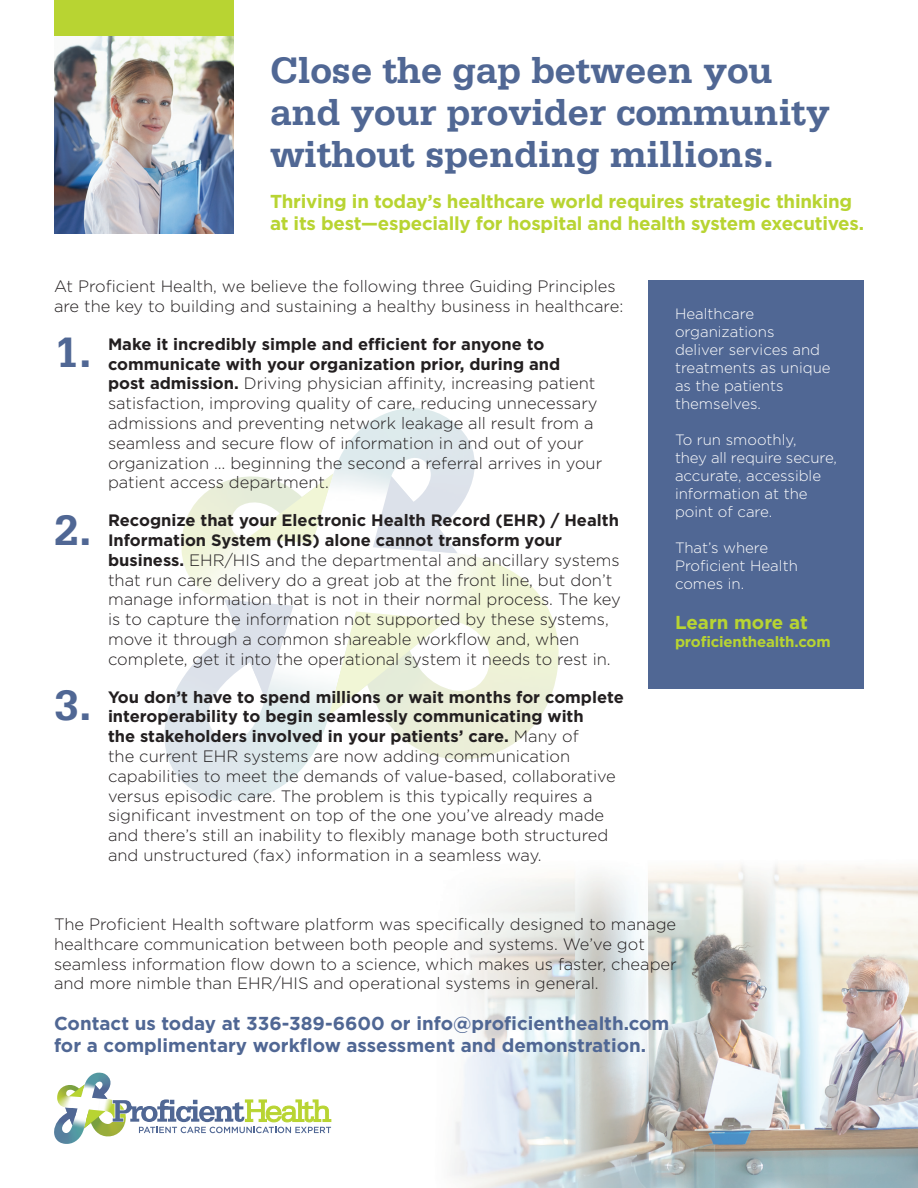
<style>
.page{position:relative;width:918px;height:1188px;background:#fff}
.page>*{position:absolute;margin:0;border:0;box-sizing:border-box;transform-origin:0 0}
.t1{font:700 45px "Serifa";color:#506794}
.t2{font:700 39px/42px "Serifa";letter-spacing:-.01em;color:#506794}
.t3{font:700 18.75px/22.5px "Gotham";letter-spacing:-.015em;color:#b8d432}
.t4{font:700 18.75px/22.5px "Gotham";color:#506794}
.t5{font:300 16.5px/19.8px "Gotham";color:#231f20}
.t6{font:300 15px/18px "Gotham";color:#fff}
.t7{font:700 15px "Gotham";letter-spacing:-.01em;color:#b8d432}
.s1{font-weight:700}
</style>
<div class="page">
<img style="left:452px;top:865px;width:466px;height:323px">
<img style="left:356px;top:553px;width:203px;height:207px">
<svg style="left:341px;top:612px;width:106px;height:104px"></svg>
<img style="left:164px;top:637px;width:177px;height:163px">
<svg style="left:224px;top:603px;width:69px;height:96px"></svg>
<img style="left:182px;top:476px;width:76px;height:127px">
<svg style="left:247px;top:476px;width:73px;height:67px"></svg>
<img style="left:320px;top:408px;width:155px;height:109px">
<svg style="left:373px;top:476px;width:85px;height:77px"></svg>
<img style="left:98px;top:1133px;width:20px;height:4px">
<img style="left:54px;top:1114px;width:29px;height:30px">
<img style="left:57px;top:1086px;width:8px;height:21px">
<img style="left:85px;top:1073px;width:26px;height:11px">
<svg style="left:65px;top:1084px;width:266px;height:49px"></svg>
<img style="left:54px;top:36px;width:180px;height:198px">
<div style="left:54px;top:0;width:180px;height:36px;background:#b8d432"></div>
<div style="left:648px;top:280px;width:216px;height:409px;background:#506794"></div>
<p class="t2" style="left:270px;top:49px;width:561px">Close the gap between you and your provider community without spending millions.</p>
<p class="t3" style="left:270px;top:190px;width:596px">Thriving in today’s healthcare world requires strategic thinking at its best—especially for hospital and health system executives.</p>
<p class="t5" style="left:54px;top:276px;width:571px">At Proficient Health, we believe the following three Guiding Principles are the key to building and sustaining a healthy business in healthcare:</p>
<p class="t5" style="left:108px;top:334px;width:496px"><span class="s1">Make it incredibly simple and efficient for anyone to communicate with your organization prior, during and<br>post admission.</span> Driving physician affinity, increasing patient satisfaction, improving quality of care, reducing unnecessary admissions and preventing network leakage all result from a seamless and secure flow of information in and out of your organization … beginning the second a referral arrives in your patient access department.</p>
<p class="t5" style="left:108px;top:510px;width:514px"><span class="s1">Recognize that your Electronic Health Record (EHR) / Health Information System (HIS) alone cannot transform your business.</span> EHR/HIS and the departmental and ancillary systems that run care delivery do a great job at the front line, but don’t manage information that is not in their normal process. The key is to capture the information not supported by these systems, move it through a common shareable workflow and, when complete, get it into the operational system it needs to rest in.</p>
<p class="t5" style="left:108px;top:686px;width:517px"><span class="s1">You don’t have to spend millions or wait months for complete interoperability to begin seamlessly communicating with<br>the stakeholders involved in your patients’ care.</span> Many of<br>the current EHR systems are now adding communication capabilities to meet the demands of value-based, collaborative versus episodic care. The problem is this typically requires a significant investment on top of the one you’ve already made and there’s still an inability to flexibly manage both structured and unstructured (fax) information in a seamless way.</p>
<p class="t1" style="left:54px;top:326px;width:39px">1.</p>
<p class="t1" style="left:54px;top:504px;width:39px">2.</p>
<p class="t1" style="left:54px;top:679px;width:39px">3.</p>
<p class="t6" style="left:675px;top:304px;width:157px">Healthcare organizations<br>deliver services and treatments as unique as the patients themselves.</p>
<p class="t6" style="left:675px;top:430px;width:164px">To run smoothly,<br>they all require secure, accurate, accessible information at the point of care.</p>
<p class="t6" style="left:675px;top:538px;width:124px">That’s where<br>Proficient Health comes in.</p>
<p class="t3" style="left:675px;top:611px;width:134px">Learn more at</p>
<p class="t7" style="left:675px;top:632px;width:157px">proficienthealth.com</p>
<p class="t5" style="left:54px;top:914px;width:624px">The Proficient Health software platform was specifically designed to manage healthcare communication between both people and systems. We’ve got seamless information flow down to a science, which makes us faster, cheaper and more nimble than EHR/HIS and operational systems in general.</p>
<p class="t4" style="left:54px;top:1012px;width:617px">Contact us today at 336-389-6600 or info@proficienthealth.com for a complimentary workflow assessment and demonstration.</p>
</div>
